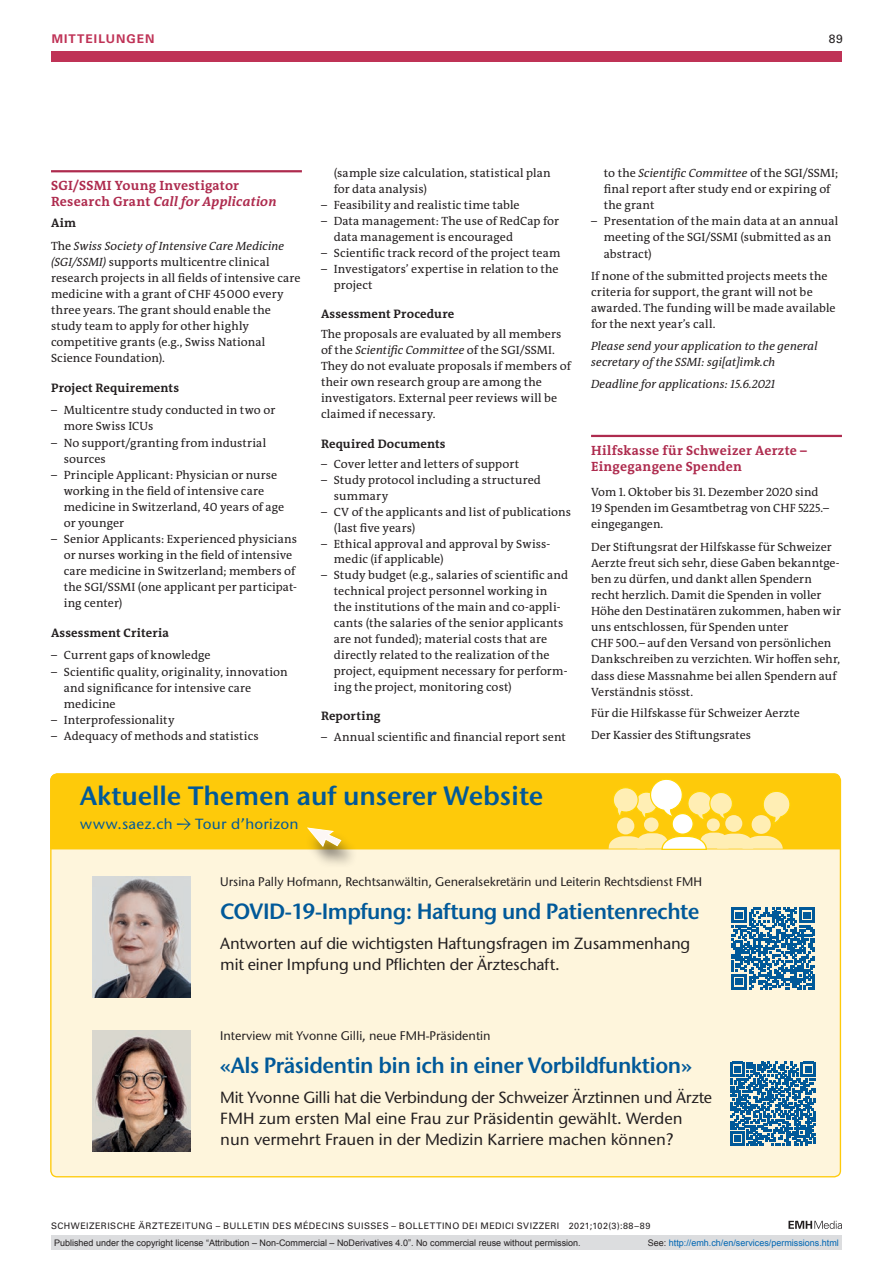
<style>
.page{position:relative;width:893px;height:1263px;background:#fff}
.page>*{position:absolute;margin:0;border:0;box-sizing:border-box;transform-origin:0 0}
.t1{font:600 26.4px "Stone Sans ITC Std";letter-spacing:-.005em;color:#015999}
.t2{font:600 22.05px "Stone Sans ITC Std";letter-spacing:-.025em;color:#015999}
.t3{font:500 16.2px/21px "Stone Sans ITC Std";letter-spacing:-.01em;color:#231f20}
.t4{font:500 14.7px "Stone Sans ITC Std";letter-spacing:.015em;color:#015999}
.section-h1{font:700 13.5px/16px "The Antiqua B W7";letter-spacing:.02em;color:#ae2b4e}
.t5{font:500 12.45px "Stone Sans ITC Std";color:#231f20}
.section-h2{font:700 12.3px "The Antiqua B W7";letter-spacing:.015em;color:#231f20}
.section-pf{font:12px/16px "The Antiqua B W5 Plain";letter-spacing:.005em;color:#231f20}
.section-pf-2{font:italic 12px/16px "The Antiqua B W5 Plain";letter-spacing:.01em;color:#231f20}
.t6{font:700 12px "Univers LT Std";letter-spacing:.085em;color:#bf3256}
.t7{font:12px "Univers LT Std";color:#231f20}
.t8{font:9px "Arial";color:#231f20}
.t9{font:9px "Univers LT Std";letter-spacing:.05em;color:#231f20}
.t10{font:9px "Arial";color:#0066b3}
.s1{font-style:italic}
.s2{font-family:"The Antiqua B W5 Plain";font-weight:400}
.s3{color:#231f20}
</style>
<div class="page">
<svg style="left:788px;top:1221px;width:54px;height:8px"></svg>
<div style="left:51px;top:51px;width:791px;height:11px;background:#bf3256"></div>
<hr style="left:51px;top:170px;width:251px;height:2px;background:#ae2b4e">
<div style="left:51px;top:774px;width:789px;height:403px;background:#fef5dc;border-radius:6px"></div>
<div style="left:51px;top:773px;width:789px;height:76px;background:#feca0a"></div>
<svg style="left:760px;top:788px;width:33px;height:37px"></svg>
<svg style="left:611px;top:776px;width:124px;height:46px;background:#fedb5a"></svg>
<div style="left:707px;top:818px;width:13px;height:13px;background:#ffeeb4;border-radius:50%"></div>
<div style="left:725px;top:815px;width:17px;height:17px;background:#ffeeb4;border-radius:50%"></div>
<div style="left:644px;top:817px;width:14px;height:15px;background:#ffeeb4;border-radius:50%"></div>
<div style="left:617px;top:817px;width:17px;height:17px;background:#ffeeb4;border-radius:50%"></div>
<div style="left:672px;top:813px;width:21px;height:21px;background:#fff;border-radius:50%"></div>
<div style="left:671px;top:813px;width:23px;height:22px;border:1px solid #fed304;border-radius:50%"></div>
<svg style="left:608px;top:833px;width:175px;height:16px;background:#fee897"></svg>
<div style="left:752px;top:815px;width:19px;height:19px;background:#ffeeb4;border-radius:50%"></div>
<div style="left:304px;top:830px;width:54px;height:40px;background:#231f20;opacity:.6"></div>
<svg style="left:307px;top:827px;width:35px;height:21px"></svg>
<img style="left:93px;top:877px;width:97px;height:120px">
<img style="left:93px;top:1031px;width:97px;height:121px">
<svg style="left:730px;top:1062px;width:85px;height:84px"></svg>
<svg style="left:731px;top:907px;width:84px;height:83px"></svg>
<hr style="left:591px;top:435px;width:251px;height:2px;background:#ae2b4e">
<div style="left:51px;top:1235px;width:791px;height:15px;background:#dcdddf"></div>
<p class="t6" style="left:52px;top:31px;width:104px">MITTEILUNGEN</p>
<p class="t7" style="left:829px;top:31px;width:16px">89</p>
<p class="section-h1" style="left:51px;top:177px;width:227px">SGI/SSMI Young Investigator<br>Research Grant <span class="s1">Call for Application</span></p>
<p class="section-h2" style="left:51px;top:215px;width:27px">Aim</p>
<p class="section-pf" style="left:51px;top:238px;width:251px">The <span class="s1">Swiss Society of Intensive Care Medicine (SGI/SSMI)</span> supports multicentre clinical research projects in all fields of intensive care medicine with a grant of CHF 45000 every three years. The grant should enable the study team to apply for other highly competitive grants (e.g., Swiss National Science Foundation).</p>
<p class="section-h2" style="left:51px;top:380px;width:130px">Project Requirements</p>
<p class="section-pf" style="left:64px;top:402px;width:213px;text-indent:-13px">– Multicentre study conducted in two or more Swiss ICUs</p>
<p class="section-pf" style="left:64px;top:435px;width:204px;text-indent:-13px">– No support/granting from industrial sources</p>
<p class="section-pf" style="left:64px;top:467px;width:222px;text-indent:-13px">– Principle Applicant: Physician or nurse working in the field of intensive care medicine in Switzerland, 40 years of age or younger</p>
<p class="section-pf" style="left:64px;top:531px;width:235px;text-indent:-13px">– Senior Applicants: Experienced physicians or nurses working in the field of intensive care medicine in Switzerland; members of the SGI/SSMI (one applicant per participat&shy;ing center)</p>
<p class="section-h2" style="left:51px;top:625px;width:119px">Assessment Criteria</p>
<p class="section-pf" style="left:51px;top:647px;width:161px">– Current gaps of knowledge</p>
<p class="section-pf" style="left:64px;top:663px;width:225px;text-indent:-13px">– Scientific quality, originality, innovation and significance for intensive care medicine</p>
<p class="section-pf" style="left:51px;top:712px;width:125px">– Interprofessionality</p>
<p class="section-pf" style="left:51px;top:728px;width:209px">– Adequacy of methods and statistics</p>
<p class="section-pf" style="left:334px;top:165px;width:218px">(sample size calculation, statistical plan for data analysis)</p>
<p class="section-pf" style="left:321px;top:197px;width:200px">– Feasibility and realistic time table</p>
<p class="section-pf" style="left:334px;top:213px;width:227px;text-indent:-13px">– Data management: The use of RedCap for data management is encouraged</p>
<p class="section-pf" style="left:321px;top:245px;width:241px">– Scientific track record of the project team</p>
<p class="section-pf" style="left:334px;top:261px;width:226px;text-indent:-13px">– Investigators’ expertise in relation to the project</p>
<p class="section-h2" style="left:321px;top:306px;width:135px">Assessment Procedure</p>
<p class="section-pf" style="left:321px;top:326px;width:251px">The proposals are evaluated by all members of the <span class="s1">Scientific Committee</span> of the SGI/SSMI.<br>They do not evaluate proposals if members of their own research group are among the investigators. External peer reviews will be claimed if necessary.</p>
<p class="section-h2" style="left:321px;top:436px;width:126px">Required Documents</p>
<p class="section-pf" style="left:321px;top:456px;width:200px">– Cover letter and letters of support</p>
<p class="section-pf" style="left:334px;top:472px;width:209px;text-indent:-13px">– Study protocol including a structured summary</p>
<p class="section-pf" style="left:334px;top:504px;width:239px;text-indent:-13px">– CV of the applicants and list of publications (last five years)</p>
<p class="section-pf" style="left:334px;top:536px;width:217px;text-indent:-13px">– Ethical approval and approval by Swiss&shy;medic (if applicable)</p>
<p class="section-pf" style="left:334px;top:567px;width:236px;text-indent:-13px">– Study budget (e.g., salaries of scientific and technical project personnel working in the institutions of the main and co-appli&shy;cants (the salaries of the senior applicants are not funded); material costs that are directly related to the realization of the project, equipment necessary for perform&shy;ing the project, monitoring cost)</p>
<p class="section-h2" style="left:321px;top:708px;width:61px">Reporting</p>
<p class="section-pf" style="left:321px;top:729px;width:246px">– Annual scientific and financial report sent</p>
<p class="t1" style="left:80px;top:779px;width:465px">Aktuelle Themen auf unserer Website</p>
<p class="t4" style="left:80px;top:815px;width:220px">www.saez.ch <span class="s2">→</span> Tour d’horizon</p>
<p class="section-pf" style="left:604px;top:165px;width:236px">to the <span class="s1">Scientific Committee</span> of the SGI/SSMI; final report after study end or expiring of the grant</p>
<p class="section-pf" style="left:604px;top:213px;width:236px;text-indent:-13px">– Presentation of the main data at an annual meeting of the SGI/SSMI (submitted as an abstract)</p>
<p class="section-pf" style="left:591px;top:268px;width:246px">If none of the submitted projects meets the criteria for support, the grant will not be awarded. The funding will be made available for the next year’s call.</p>
<p class="section-pf-2" style="left:591px;top:338px;width:228px">Please send your application to the general secretary of the SSMI: sgi[at]imk.ch</p>
<p class="section-pf-2" style="left:591px;top:376px;width:186px">Deadline for applications: 15.6.2021</p>
<p class="section-h1" style="left:591px;top:442px;width:217px">Hilfskasse für Schweizer Aerzte –<br>Eingegangene Spenden</p>
<p class="section-pf" style="left:591px;top:484px;width:239px">Vom 1. Oktober bis 31. Dezember 2020 sind<br>19 Spenden im Gesamtbetrag von CHF 5225.– eingegangen.</p>
<p class="section-pf" style="left:591px;top:539px;width:252px">Der Stiftungsrat der Hilfskasse für Schweizer Aerzte freut sich sehr, diese Gaben bekanntge&shy;ben zu dürfen, und dankt allen Spendern recht herzlich. Damit die Spenden in voller Höhe den Destinatären zukommen, haben wir uns entschlossen, für Spenden unter<br>CHF 500.– auf den Versand von persönlichen Dankschreiben zu verzichten. Wir hoffen sehr, dass diese Massnahme bei allen Spendern auf Verständnis stösst.</p>
<p class="section-pf" style="left:591px;top:705px;width:210px">Für die Hilfskasse für Schweizer Aerzte</p>
<p class="section-pf" style="left:591px;top:727px;width:161px">Der Kassier des Stiftungsrates</p>
<p class="t5" style="left:220px;top:874px;width:483px">Ursina Pally Hofmann, Rechtsanwältin, Generalsekretärin und Leiterin Rechtsdienst FMH</p>
<p class="t2" style="left:220px;top:898px;width:481px">COVID-19-Impfung: Haftung und Patientenrechte</p>
<p class="t3" style="left:220px;top:933px;width:471px">Antworten auf die wichtigsten Haftungsfragen im Zusammenhang mit einer Impfung und Pflichten der Ärzteschaft.</p>
<p class="t5" style="left:220px;top:1028px;width:272px">Interview mit Yvonne Gilli, neue FMH-Präsidentin</p>
<p class="t2" style="left:220px;top:1052px;width:473px">«Als Präsidentin bin ich in einer Vorbildfunktion»</p>
<p class="t3" style="left:220px;top:1087px;width:493px">Mit Yvonne Gilli hat die Verbindung der Schweizer Ärztinnen und Ärzte<br>FMH zum ersten Mal eine Frau zur Präsidentin gewählt. Werden nun vermehrt Frauen in der Medizin Karriere machen können?</p>
<p class="t9" style="left:51px;top:1220px;width:601px">SCHWEIZERISCHE ÄRZTEZEITUNG – BULLETIN DES MÉDECINS SUISSES – BOLLETTINO DEI MEDICI SVIZZERI 2021;102(3):88–89</p>
<p class="t8" style="left:54px;top:1237px;width:528px">Published under the copyright license “Attribution – Non-Commercial – NoDerivatives 4.0”. No commercial reuse without permission.</p>
<p class="t10" style="left:648px;top:1237px;width:193px"><span class="s3">See:</span> http://emh.ch/en/services/permissions.html</p>
</div>
